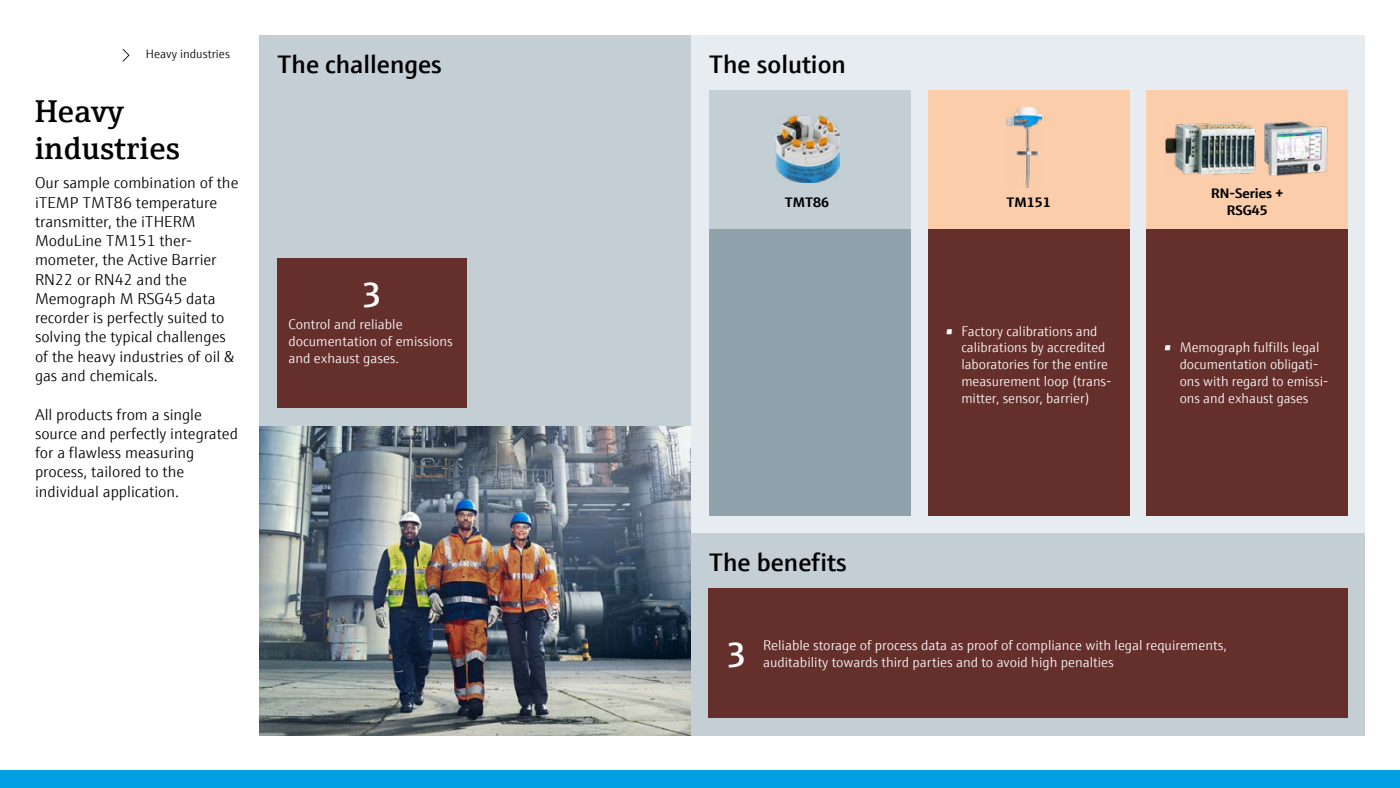
<style>
.page{position:relative;width:1400px;height:788px;background:#fff}
.page>*{position:absolute;margin:0;border:0;box-sizing:border-box;transform-origin:0 0}
.t1{font:600 35px "E+H Sans";color:#fff}
.t2{font:600 31.5px/37.8px "E+H Serif";letter-spacing:.01em;color:#000}
.t3{font:600 25.38px "E+H Sans";color:#000}
.t4{font:300 15.75px/19.2px "E+H Sans";color:#000}
.t5{font:300 14px/16.8px "E+H Sans";color:#fff}
.t6{font:700 13.83px/16.6px "E+H Sans";color:#000;text-align:center}
.t7{font:300 12.25px "E+H Sans";color:#000}
</style>
<div class="page">
<div style="left:691px;top:35px;width:674px;height:498px;background:#e7ecf0"></div>
<div style="left:691px;top:533px;width:674px;height:202px;background:#c3ced5"></div>
<div style="left:260px;top:35px;width:431px;height:391px;background:#c3ced5"></div>
<div style="left:709px;top:588px;width:639px;height:130px;background:#652f2c"></div>
<img style="left:260px;top:426px;width:431px;height:309px">
<svg style="left:123px;top:49px;width:7px;height:13px"></svg>
<div style="left:277px;top:258px;width:190px;height:149px;background:#652f2c"></div>
<div style="left:709px;top:229px;width:201px;height:286px;background:#90a2ac"></div>
<div style="left:709px;top:90px;width:201px;height:139px;background:#c3ced5"></div>
<div style="left:1147px;top:90px;width:201px;height:139px;background:#fbcdab"></div>
<div style="left:928px;top:90px;width:201px;height:139px;background:#fbcdab"></div>
<div style="left:928px;top:229px;width:202px;height:286px;background:#652f2c"></div>
<div style="left:1146px;top:229px;width:202px;height:286px;background:#652f2c"></div>
<img style="left:1166px;top:122px;width:90px;height:53px">
<img style="left:1264px;top:122px;width:64px;height:54px">
<img style="left:775px;top:116px;width:64px;height:66px">
<img style="left:1006px;top:107px;width:35px;height:80px">
<div style="left:0;top:770px;width:1400px;height:18px;background:#009fe3"></div>
<p class="t7" style="left:146px;top:45px;width:85px">Heavy industries</p>
<h3 class="t3" style="left:277px;top:45px;width:166px">The challenges</h3>
<h2 class="t2" style="left:35px;top:89px;width:147px">Heavy industries</h2>
<h3 class="t3" style="left:709px;top:45px;width:139px">The solution</h3>
<p class="t4" style="left:35px;top:172px;width:205px">Our sample combination of the iTEMP TMT86 temperature transmitter, the iTHERM<br>ModuLine TM151 ther&shy;mometer, the Active Barrier<br>RN22 or RN42 and the<br>Memograph M RSG45 data recorder is perfectly suited to solving the typical challenges of the heavy industries of oil &amp; gas and chemicals.</p>
<p class="t4" style="left:35px;top:403px;width:204px">All products from a single source and perfectly integrated for a flawless measuring process, tailored to the individual application.</p>
<p class="t6" style="left:785px;top:193px;width:46px">TMT86</p>
<p class="t6" style="left:1007px;top:192px;width:46px">TM151</p>
<h1 class="t1" style="left:362px;top:268px;width:22px">3</h1>
<p class="t5" style="left:288px;top:315px;width:166px">Control and reliable documentation of emissions and exhaust gases.</p>
<p class="t5" style="left:961px;top:321px;width:152px;text-indent:-16px">• Factory calibrations and calibrations by accredited laboratories for the entire measurement loop (trans&shy;mitter, sensor, barrier)</p>
<h3 class="t3" style="left:709px;top:542px;width:140px">The benefits</h3>
<p class="t6" style="left:1211px;top:184px;width:74px">RN-Series +<br>RSG45</p>
<p class="t5" style="left:1180px;top:338px;width:150px;text-indent:-16px">• Memograph fulfills legal documentation obligati&shy;ons with regard to emissi&shy;ons and exhaust gases</p>
<h1 class="t1" style="left:727px;top:628px;width:22px">3</h1>
<p class="t5" style="left:763px;top:636px;width:465px">Reliable storage of process data as proof of compliance with legal requirements,</p>
<p class="t5" style="left:763px;top:653px;width:352px">auditability towards third parties and to avoid high penalties</p>
</div>
